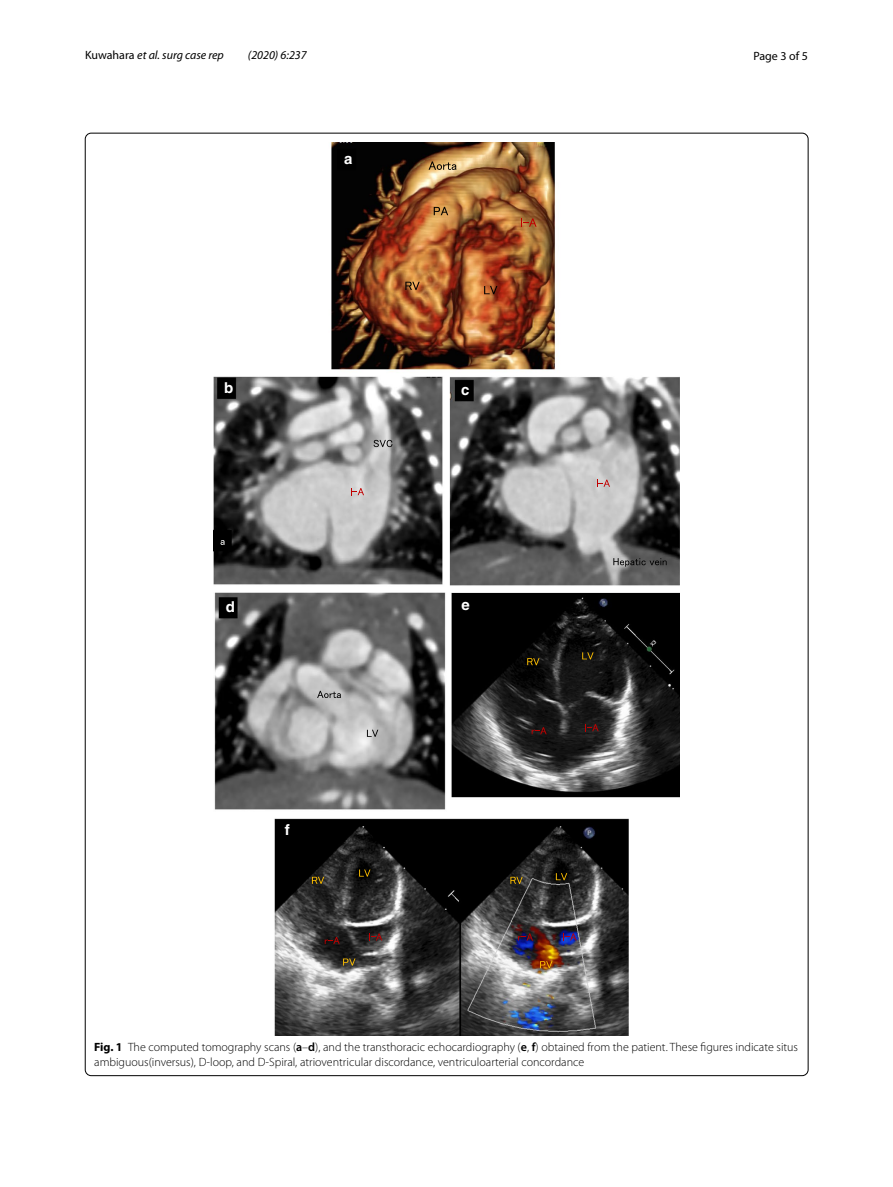
<style>
.page{position:relative;width:893px;height:1187px;background:#fff}
.page>*{position:absolute;margin:0;border:0;box-sizing:border-box;transform-origin:0 0}
.t1{font:700 15px "Helvetica";color:#fff}
.t2{font:300 12px/15px "Myriad Pro";color:#000}
.t3{font:italic 12px "Myriad Pro";color:#000}
.t4{font:12px "Myriad Pro";color:#000}
.s1{font-style:normal}
.s2{font-weight:700}
.s3{font-weight:600}
</style>
<div class="page">
<img style="left:213px;top:142px;width:467px;height:893px">
<svg style="left:429px;top:161px;width:28px;height:9px"></svg>
<svg style="left:434px;top:207px;width:14px;height:8px"></svg>
<svg style="left:521px;top:218px;width:15px;height:9px"></svg>
<svg style="left:405px;top:282px;width:15px;height:8px"></svg>
<svg style="left:484px;top:286px;width:13px;height:8px"></svg>
<svg style="left:597px;top:479px;width:13px;height:7px"></svg>
<svg style="left:613px;top:558px;width:54px;height:8px"></svg>
<svg style="left:351px;top:488px;width:13px;height:7px"></svg>
<svg style="left:374px;top:440px;width:18px;height:7px"></svg>
<svg style="left:221px;top:540px;width:4px;height:5px"></svg>
<svg style="left:527px;top:658px;width:12px;height:7px"></svg>
<svg style="left:582px;top:652px;width:12px;height:7px"></svg>
<svg style="left:532px;top:727px;width:15px;height:7px"></svg>
<svg style="left:585px;top:724px;width:14px;height:7px"></svg>
<svg style="left:367px;top:729px;width:11px;height:7px"></svg>
<svg style="left:317px;top:690px;width:24px;height:8px"></svg>
<svg style="left:556px;top:873px;width:11px;height:7px"></svg>
<svg style="left:510px;top:876px;width:13px;height:7px"></svg>
<svg style="left:312px;top:876px;width:12px;height:7px"></svg>
<svg style="left:359px;top:869px;width:11px;height:7px"></svg>
<svg style="left:343px;top:958px;width:12px;height:7px"></svg>
<svg style="left:325px;top:936px;width:15px;height:8px"></svg>
<svg style="left:369px;top:933px;width:13px;height:7px"></svg>
<svg style="left:518px;top:933px;width:15px;height:7px"></svg>
<svg style="left:563px;top:933px;width:13px;height:7px"></svg>
<svg style="left:540px;top:961px;width:12px;height:7px"></svg>
<p class="t3" style="left:85px;top:48px;width:140px"><span class="s1">Kuwahara</span> et al. surg case rep</p>
<p class="t3" style="left:248px;top:48px;width:60px">(2020) 6:237</p>
<p class="t4" style="left:753px;top:48px;width:56px">Page 3 of 5</p>
<p class="t1" style="left:344px;top:150px;width:10px">a</p>
<p class="t1" style="left:224px;top:378px;width:11px">b</p>
<p class="t1" style="left:461px;top:380px;width:10px">c</p>
<p class="t1" style="left:226px;top:597px;width:11px">d</p>
<p class="t1" style="left:461px;top:596px;width:10px">e</p>
<p class="t1" style="left:285px;top:820px;width:6px">f</p>
<p class="t2" style="left:94px;top:1039px;width:705px"><span class="s2">Fig. 1</span> The computed tomography scans (<span class="s3">a</span>–<span class="s3">d</span>), and the transthoracic echocardiography (<span class="s3">e</span>, <span class="s3">f</span>) obtained from the patient. These figures indicate situs ambiguous(inversus), D-loop, and D-Spiral, atrioventricular discordance, ventriculoarterial concordance</p>
</div>
